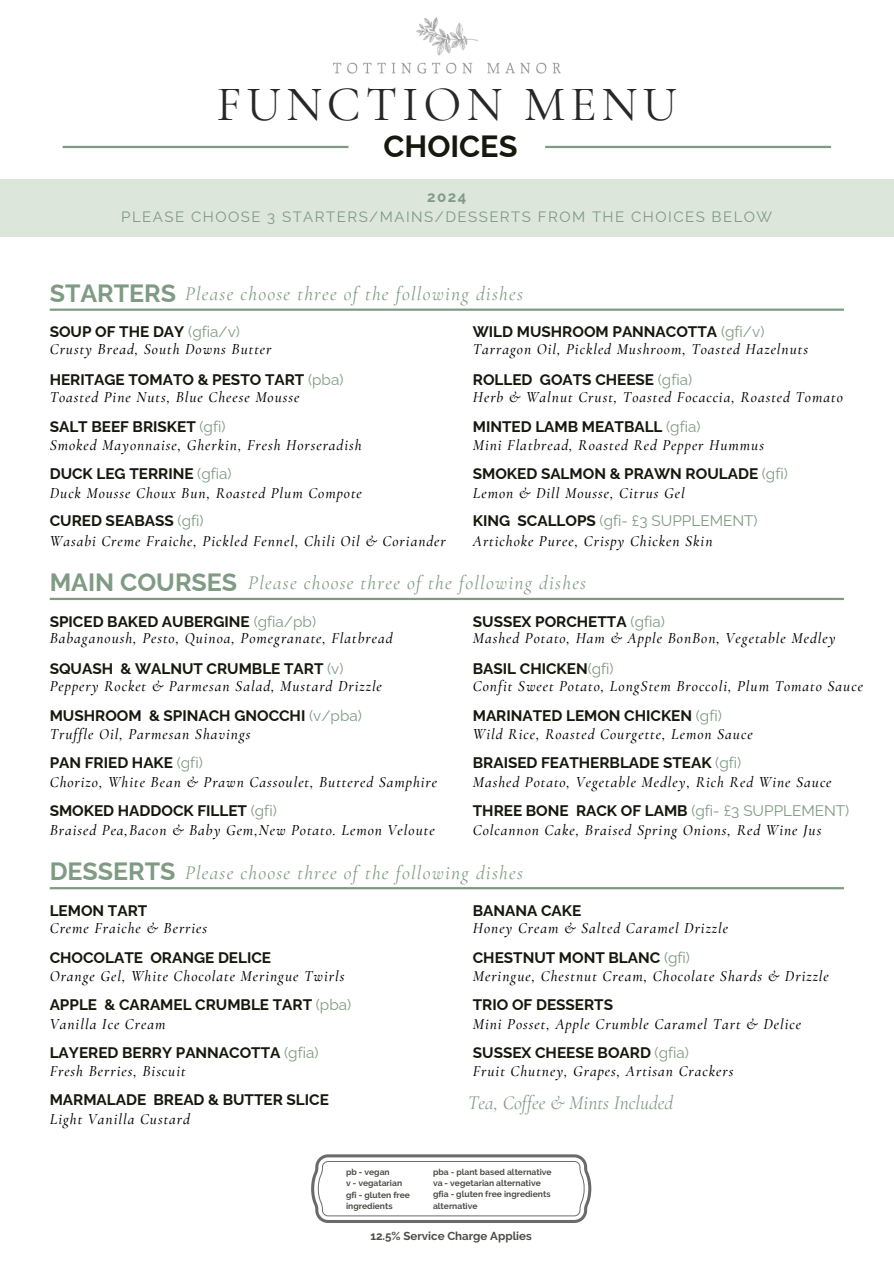
<style>
.page{position:relative;width:894px;height:1264px;background:#fff}
.page>*{position:absolute;margin:0;border:0;box-sizing:border-box;transform-origin:0 0}
.t1{font:49.65px "Cormorant Garamond";letter-spacing:.1em;color:#262728}
.t2{font:700 30.6px "Raleway";color:#16170d}
.t3{font:700 24.9px "Raleway";color:#809b84}
.t4{font:italic 19.5px "Cormorant Garamond";letter-spacing:.065em;color:#809b84}
.t5{font:italic 19.5px "Cormorant Garamond";color:#809b84}
.t6{font:italic 500 15.3px "Cormorant Garamond";letter-spacing:.065em;color:#000}
.t7{font:700 15.3px "Raleway";color:#16170d}
.t8{font:15.3px "Raleway";color:#809b84}
.t9{font:15px/20.2px "Raleway";letter-spacing:.1em;color:#809b84;text-align:center}
.t10{font:700 11.55px "Raleway";color:#4d4d49}
.t11{font:700 8.55px/11.4px "Raleway";color:#4d4d49}
.s1{font-weight:700}
.s2{font-weight:400;color:#809b84}
.s3{font-weight:700;color:#16170d}
</style>
<div class="page">
<img style="left:333px;top:17px;width:227px;height:57px">
<hr style="left:50px;top:887px;width:793px;height:2px;background:#809b84">
<hr style="left:62px;top:146px;width:286px;height:2px;background:#809b84">
<hr style="left:545px;top:146px;width:285px;height:2px;background:#809b84">
<svg style="left:311px;top:1154px;width:280px;height:68px"></svg>
<hr style="left:50px;top:308px;width:793px;height:3px;background:#809b84">
<hr style="left:50px;top:598px;width:793px;height:2px;background:#809b84">
<div style="left:0;top:179px;width:893px;height:57px;background:#dde6db"></div>
<h1 class="t1" style="left:216px;top:74px;width:462px">FUNCTION MENU</h1>
<p class="t2" style="left:383px;top:128px;width:135px">CHOICES</p>
<p class="t9" style="left:121px;top:187px;width:652px"><span class="s1">2024<br></span>PLEASE CHOOSE 3 STARTERS/MAINS/DESSERTS FROM THE CHOICES BELOW</p>
<p class="t3" style="left:50px;top:278px;width:128px">STARTERS</p>
<p class="t7" style="left:50px;top:323px;width:192px">SOUP OF THE DAY <span class="s2">(gfia/v)</span></p>
<p class="t7" style="left:50px;top:370px;width:295px">HERITAGE TOMATO &amp; PESTO TART <span class="s2">(pba)</span></p>
<p class="t7" style="left:50px;top:417px;width:177px">SALT BEEF BRISKET <span class="s2">(gfi)</span></p>
<p class="t7" style="left:50px;top:464px;width:183px">DUCK LEG TERRINE <span class="s2">(gfia)</span></p>
<p class="t7" style="left:50px;top:512px;width:155px">CURED SEABASS <span class="s2">(gfi)</span></p>
<h5 class="t4" style="left:185px;top:282px;width:339px">Please choose three of the following dishes</h5>
<p class="t7" style="left:472px;top:323px;width:293px">WILD MUSHROOM PANNACOTTA <span class="s2">(gfi/v)</span></p>
<p class="t7" style="left:472px;top:370px;width:221px">ROLLED GOATS CHEESE <span class="s2">(gfia)</span></p>
<p class="t7" style="left:472px;top:417px;width:229px">MINTED LAMB MEATBALL <span class="s2">(gfia)</span></p>
<p class="t7" style="left:472px;top:464px;width:316px">SMOKED SALMON &amp; PRAWN ROULADE <span class="s2">(gfi)</span></p>
<p class="t8" style="left:472px;top:512px;width:286px"><span class="s3">KING SCALLOPS</span> (gfi- £3 SUPPLEMENT)</p>
<p class="t6" style="left:50px;top:340px;width:223px">Crusty Bread, South Downs Butter</p>
<p class="t6" style="left:50px;top:388px;width:251px">Toasted Pine Nuts, Blue Cheese Mousse</p>
<p class="t6" style="left:50px;top:436px;width:313px">Smoked Mayonnaise, Gherkin, Fresh Horseradish</p>
<p class="t6" style="left:50px;top:484px;width:313px">Duck Mousse Choux Bun, Roasted Plum Compote</p>
<p class="t6" style="left:50px;top:531px;width:397px">Wasabi Creme Fraiche, Pickled Fennel, Chili Oil &amp; Coriander</p>
<p class="t6" style="left:472px;top:340px;width:337px">Tarragon Oil, Pickled Mushroom, Toasted Hazelnuts</p>
<p class="t6" style="left:472px;top:388px;width:371px">Herb &amp; Walnut Crust, Toasted Focaccia, Roasted Tomato</p>
<h3 class="t6" style="left:472px;top:436px;width:293px">Mini Flatbread, Roasted Red Pepper Hummus</h3>
<h4 class="t6" style="left:472px;top:484px;width:213px">Lemon &amp; Dill Mousse, Citrus Gel</h4>
<h5 class="t6" style="left:472px;top:531px;width:241px">Artichoke Puree, Crispy Chicken Skin</h5>
<p class="t3" style="left:50px;top:567px;width:189px">MAIN COURSES</p>
<p class="t7" style="left:50px;top:612px;width:268px">SPICED BAKED AUBERGINE <span class="s2">(gfia/pb)</span></p>
<h5 class="t7" style="left:50px;top:659px;width:295px">SQUASH &amp; WALNUT CRUMBLE TART <span class="s2">(v)</span></h5>
<h5 class="t7" style="left:50px;top:706px;width:313px">MUSHROOM &amp; SPINACH GNOCCHI <span class="s2">(v/pba)</span></h5>
<p class="t7" style="left:50px;top:754px;width:154px">PAN FRIED HAKE <span class="s2">(gfi)</span></p>
<h5 class="t7" style="left:50px;top:801px;width:228px">SMOKED HADDOCK FILLET <span class="s2">(gfi)</span></h5>
<p class="t4" style="left:248px;top:571px;width:339px">Please choose three of the following dishes</p>
<p class="t7" style="left:472px;top:612px;width:193px">SUSSEX PORCHETTA <span class="s2">(gfia)</span></p>
<p class="t7" style="left:472px;top:659px;width:142px">BASIL CHICKEN<span class="s2">(gfi)</span></p>
<p class="t7" style="left:472px;top:706px;width:250px">MARINATED LEMON CHICKEN <span class="s2">(gfi)</span></p>
<p class="t7" style="left:472px;top:754px;width:270px">BRAISED FEATHERBLADE STEAK <span class="s2">(gfi)</span></p>
<h4 class="t7" style="left:472px;top:801px;width:378px">THREE BONE RACK OF LAMB <span class="s2">(gfi- £3 SUPPLEMENT)</span></h4>
<p class="t6" style="left:50px;top:629px;width:344px">Babaganoush, Pesto, Quinoa, Pomegranate, Flatbread</p>
<p class="t6" style="left:50px;top:677px;width:333px">Peppery Rocket &amp; Parmesan Salad, Mustard Drizzle</p>
<p class="t6" style="left:50px;top:725px;width:202px">Truffle Oil, Parmesan Shavings</p>
<p class="t6" style="left:50px;top:773px;width:389px">Chorizo, White Bean &amp; Prawn Cassoulet, Buttered Samphire</p>
<p class="t6" style="left:50px;top:821px;width:386px">Braised Pea,Bacon &amp; Baby Gem,New Potato. Lemon Veloute</p>
<p class="t6" style="left:472px;top:629px;width:364px">Mashed Potato, Ham &amp; Apple BonBon, Vegetable Medley</p>
<p class="t6" style="left:472px;top:677px;width:391px">Confit Sweet Potato, LongStem Broccoli, Plum Tomato Sauce</p>
<p class="t6" style="left:472px;top:725px;width:281px">Wild Rice, Roasted Courgette, Lemon Sauce</p>
<p class="t6" style="left:472px;top:773px;width:360px">Mashed Potato, Vegetable Medley, Rich Red Wine Sauce</p>
<p class="t6" style="left:472px;top:821px;width:350px">Colcannon Cake, Braised Spring Onions, Red Wine Jus</p>
<h2 class="t3" style="left:50px;top:856px;width:127px">DESSERTS</h2>
<h6 class="t7" style="left:50px;top:901px;width:99px">LEMON TART</h6>
<h3 class="t7" style="left:50px;top:948px;width:223px">CHOCOLATE ORANGE DELICE</h3>
<h4 class="t7" style="left:50px;top:995px;width:303px">APPLE &amp; CARAMEL CRUMBLE TART <span class="s2">(pba)</span></h4>
<p class="t7" style="left:50px;top:1043px;width:270px">LAYERED BERRY PANNACOTTA <span class="s2">(gfia)</span></p>
<p class="t7" style="left:50px;top:1090px;width:280px">MARMALADE BREAD &amp; BUTTER SLICE</p>
<p class="t4" style="left:185px;top:860px;width:339px">Please choose three of the following dishes</p>
<p class="t7" style="left:472px;top:901px;width:110px">BANANA CAKE</p>
<p class="t7" style="left:472px;top:948px;width:219px">CHESTNUT MONT BLANC <span class="s2">(gfi)</span></p>
<p class="t7" style="left:472px;top:995px;width:142px">TRIO OF DESSERTS</p>
<p class="t7" style="left:472px;top:1043px;width:218px">SUSSEX CHEESE BOARD <span class="s2">(gfia)</span></p>
<p class="t6" style="left:50px;top:918px;width:159px">Creme Fraiche &amp; Berries</p>
<p class="t6" style="left:50px;top:966px;width:296px">Orange Gel, White Chocolate Meringue Twirls</p>
<p class="t6" style="left:50px;top:1014px;width:117px">Vanilla Ice Cream</p>
<p class="t6" style="left:50px;top:1062px;width:137px">Fresh Berries, Biscuit</p>
<p class="t6" style="left:50px;top:1110px;width:142px">Light Vanilla Custard</p>
<p class="t6" style="left:472px;top:918px;width:257px">Honey Cream &amp; Salted Caramel Drizzle</p>
<p class="t6" style="left:472px;top:966px;width:357px">Meringue, Chestnut Cream, Chocolate Shards &amp; Drizzle</p>
<p class="t6" style="left:472px;top:1014px;width:330px">Mini Posset, Apple Crumble Caramel Tart &amp; Delice</p>
<p class="t6" style="left:472px;top:1062px;width:262px">Fruit Chutney, Grapes, Artisan Crackers</p>
<p class="t5" style="left:467px;top:1091px;width:207px">Tea, Coffee &amp; Mints Included</p>
<p class="t11" style="left:346px;top:1166px;width:45px">pb - vegan</p>
<p class="t11" style="left:346px;top:1177px;width:58px">v - vegatarian</p>
<p class="t11" style="left:346px;top:1188px;width:65px">gfi - gluten free ingredients</p>
<p class="t11" style="left:433px;top:1165px;width:120px">pba - plant based alternative</p>
<h3 class="t11" style="left:433px;top:1177px;width:109px">va - vegetarian alternative</h3>
<h4 class="t11" style="left:433px;top:1188px;width:119px">gfia - gluten free ingredients alternative</h4>
<p class="t10" style="left:370px;top:1228px;width:163px">12.5% Service Charge Applies</p>
</div>
